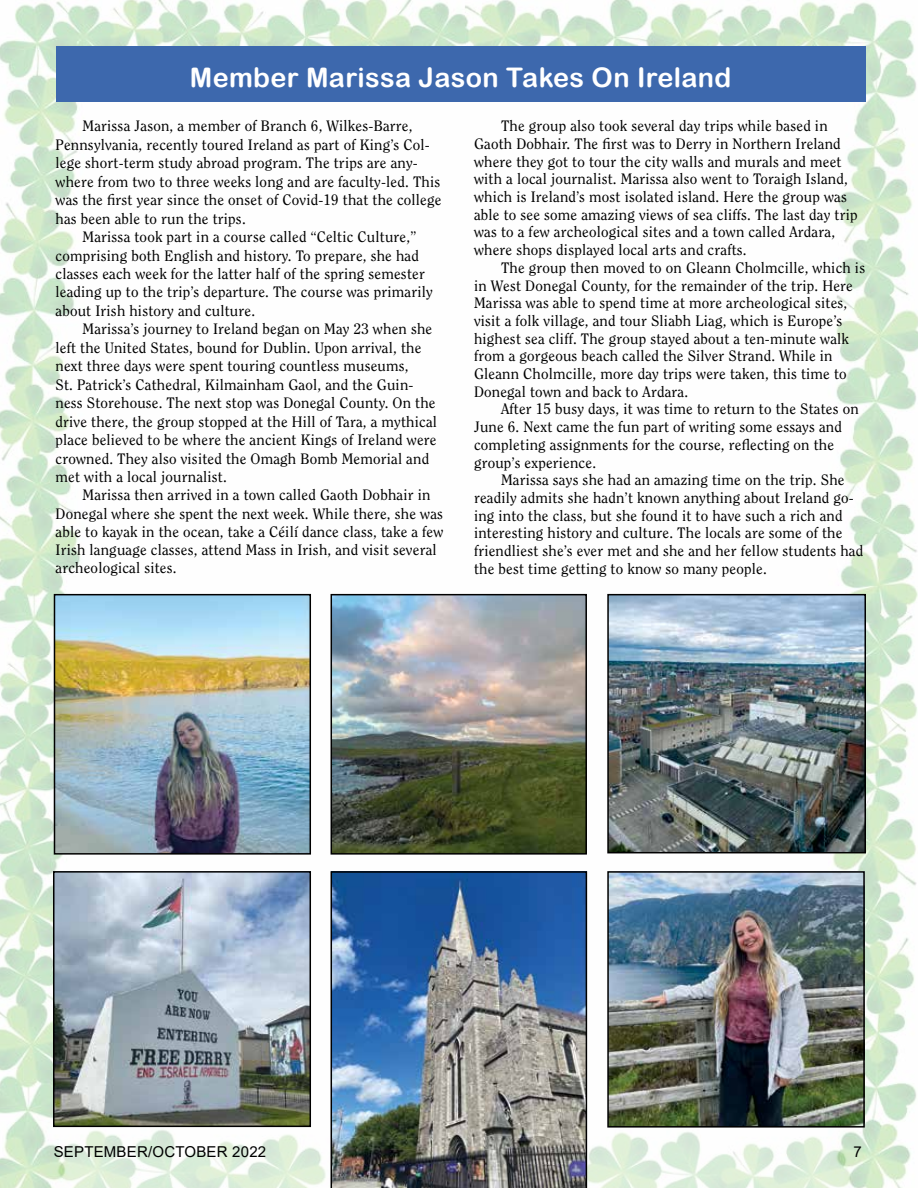
<style>
.page{position:relative;width:918px;height:1188px;background:#fff}
.page>*{position:absolute;margin:0;border:0;box-sizing:border-box;transform-origin:0 0}
.Zor-Head-18{font:27px "Arial Rounded MT Bold";letter-spacing:.015em;color:#fff}
.Zor-Body2{font:15px/17.7px "Clearface";letter-spacing:.01em;color:#000}
.t1{font:15px "Arial";letter-spacing:.015em;color:#000}
</style>
<div class="page">
<img style="left:0;top:0;width:918px;height:1188px">
<div style="left:56px;top:47px;width:810px;height:55px;background:#3d68ad"></div>
<img style="left:57px;top:597px;width:251px;height:255px">
<div style="left:54px;top:594px;width:257px;height:261px;border:2px solid #000"></div>
<img style="left:334px;top:597px;width:250px;height:255px">
<div style="left:331px;top:594px;width:256px;height:261px;border:2px solid #000"></div>
<img style="left:610px;top:597px;width:253px;height:253px">
<div style="left:607px;top:594px;width:259px;height:259px;border:2px solid #000"></div>
<img style="left:56px;top:874px;width:252px;height:250px">
<div style="left:53px;top:871px;width:258px;height:256px;border:2px solid #000"></div>
<img style="left:331px;top:871px;width:256px;height:317px">
<img style="left:610px;top:874px;width:252px;height:251px">
<div style="left:607px;top:871px;width:258px;height:257px;border:2px solid #000"></div>
<p class="Zor-Head-18" style="left:190px;top:61px;width:543px">Member Marissa Jason Takes On Ireland</p>
<p class="Zor-Body2" style="left:56px;top:117px;width:387px;line-height:18.5px;text-indent:27px">Marissa Jason, a member of Branch 6, Wilkes-Barre, Pennsylvania, recently toured Ireland as part of King’s Col&shy;lege short-term study abroad program. The trips are any&shy;where from two to three weeks long and are faculty-led. This was the first year since the onset of Covid-19 that the college has been able to run the trips.</p>
<p class="Zor-Body2" style="left:56px;top:228px;width:379px;line-height:18.5px;text-indent:27px">Marissa took part in a course called “Celtic Culture,” comprising both English and history. To prepare, she had classes each week for the latter half of the spring semester leading up to the trip’s departure. The course was primarily about Irish history and culture.</p>
<p class="Zor-Body2" style="left:56px;top:320px;width:383px;line-height:18.5px;text-indent:27px">Marissa’s journey to Ireland began on May 23 when she left the United States, bound for Dublin. Upon arrival, the next three days were spent touring countless museums,<br>St. Patrick’s Cathedral, Kilmainham Gaol, and the Guin&shy;ness Storehouse. The next stop was Donegal County. On the drive there, the group stopped at the Hill of Tara, a mythical place believed to be where the ancient Kings of Ireland were crowned. They also visited the Omagh Bomb Memorial and met with a local journalist.</p>
<p class="Zor-Body2" style="left:56px;top:486px;width:389px;line-height:18.3px;text-indent:27px">Marissa then arrived in a town called Gaoth Dobhair in Donegal where she spent the next week. While there, she was able to kayak in the ocean, take a Céilí dance class, take a few Irish language classes, attend Mass in Irish, and visit several archeological sites.</p>
<p class="Zor-Body2" style="left:474px;top:117px;width:385px;text-indent:27px">The group also took several day trips while based in Gaoth Dobhair. The first was to Derry in Northern Ireland where they got to tour the city walls and murals and meet with a local journalist. Marissa also went to Toraigh Island, which is Ireland’s most isolated island. Here the group was able to see some amazing views of sea cliffs. The last day trip was to a few archeological sites and a town called Ardara, where shops displayed local arts and crafts.</p>
<p class="Zor-Body2" style="left:474px;top:259px;width:393px;text-indent:27px">The group then moved to on Gleann Cholmcille, which is in West Donegal County, for the remainder of the trip. Here Marissa was able to spend time at more archeological sites, visit a folk village, and tour Sliabh Liag, which is Europe’s highest sea cliff. The group stayed about a ten-minute walk from a gorgeous beach called the Silver Strand. While in Gleann Cholmcille, more day trips were taken, this time to Donegal town and back to Ardara.</p>
<p class="Zor-Body2" style="left:474px;top:400px;width:386px;text-indent:27px">After 15 busy days, it was time to return to the States on June 6. Next came the fun part of writing some essays and completing assignments for the course, reflecting on the group’s experience.</p>
<p class="Zor-Body2" style="left:474px;top:471px;width:391px;text-indent:27px">Marissa says she had an amazing time on the trip. She readily admits she hadn’t known anything about Ireland go&shy;ing into the class, but she found it to have such a rich and interesting history and culture. The locals are some of the friendliest she’s ever met and she and her fellow students had the best time getting to know so many people.</p>
<p class="t1" style="left:54px;top:1141px;width:214px">SEPTEMBER/OCTOBER 2022</p>
<p class="t1" style="left:854px;top:1141px;width:10px">7</p>
</div>
